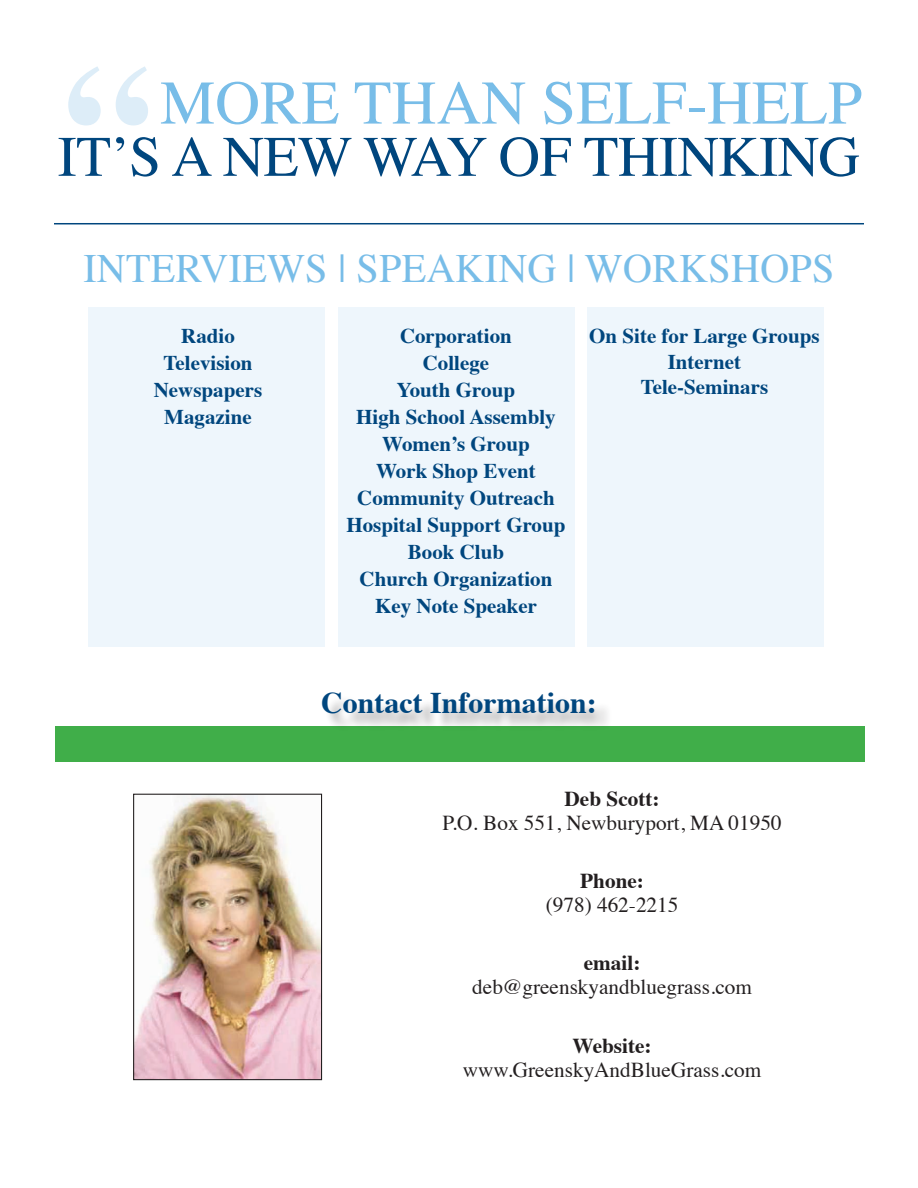
<style>
.page{position:relative;width:918px;height:1188px;background:#fff}
.page>*{position:absolute;margin:0;border:0;box-sizing:border-box;transform-origin:0 0}
.t1{font:700 175.95px "Times";color:#ddedf8}
.t2{font:62.1px "Times";color:#78bde8}
.t3{font:57.3px "Times";letter-spacing:-.01em;color:#00467e}
.t4{font:40.2px "Times";letter-spacing:.005em;color:#78bde8}
.t5{font:700 30px "Times";color:#00467e}
.t6{font:21.3px "Times";color:#231f20}
.t7{font:700 21.3px "Times";color:#231f20}
.t8{font:700 21px/27px "Times";color:#00467e;text-align:center}
</style>
<div class="page">
<img style="left:135px;top:796px;width:185px;height:282px">
<div style="left:133px;top:794px;width:189px;height:286px;border:1px solid #231f20"></div>
<div style="left:55px;top:726px;width:810px;height:35px;background:#40ae49"></div>
<div style="left:339px;top:307px;width:236px;height:340px;background:#eef6fc"></div>
<div style="left:88px;top:307px;width:237px;height:340px;background:#eef6fc"></div>
<div style="left:587px;top:307px;width:237px;height:340px;background:#eef6fc"></div>
<div style="left:325px;top:695px;width:287px;height:37px;background:#231f20;opacity:.37"></div>
<hr style="left:54px;top:223px;width:810px;height:1px;background:#00467e">
<h1 class="t1" style="left:63px;top:-40px;width:89px">“</h1>
<h2 class="t2" style="left:160px;top:45px;width:704px">MORE THAN SELF-HELP</h2>
<h3 class="t3" style="left:58px;top:103px;width:804px">IT’S A NEW WAY OF THINKING</h3>
<h3 class="t4" style="left:83px;top:231px;width:753px">INTERVIEWS | SPEAKING | WORKSHOPS</h3>
<p class="t8" style="left:154px;top:320px;width:110px">Radio<br>Television<br>Newspapers<br>Magazine</p>
<p class="t8" style="left:346px;top:320px;width:221px">Corporation<br>College<br>Youth Group<br>High School Assembly<br>Women’s Group<br>Work Shop Event<br>Community Outreach<br>Hospital Support Group<br>Book Club<br>Church Organization<br>Key Note Speaker</p>
<p class="t8" style="left:589px;top:321px;width:232px;line-height:25.2px">On Site for Large Groups<br>Internet<br>Tele-Seminars</p>
<h3 class="t5" style="left:321px;top:674px;width:277px">Contact Information:</h3>
<p class="t7" style="left:565px;top:778px;width:96px">Deb Scott:</p>
<p class="t6" style="left:443px;top:803px;width:341px">P.O. Box 551, Newburyport, MA 01950</p>
<p class="t7" style="left:580px;top:861px;width:65px">Phone:</p>
<p class="t6" style="left:546px;top:885px;width:134px">(978) 462-2215</p>
<p class="t7" style="left:584px;top:943px;width:58px">email:</p>
<p class="t6" style="left:472px;top:967px;width:281px">deb@greenskyandbluegrass.com</p>
<p class="t7" style="left:573px;top:1025px;width:81px">Website:</p>
<p class="t6" style="left:463px;top:1050px;width:300px">www.GreenskyAndBlueGrass.com</p>
</div>
